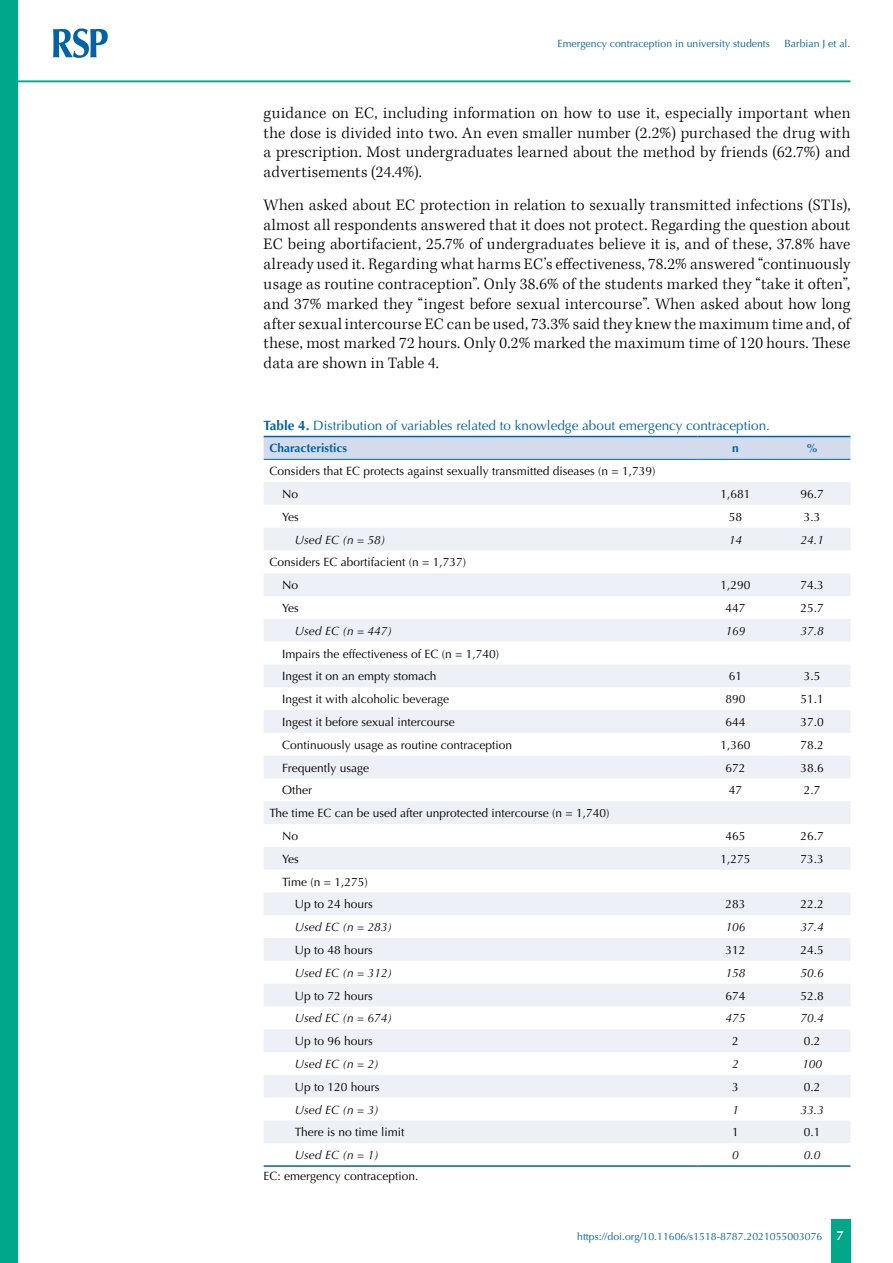
<style>
.page{position:relative;width:893px;height:1263px;background:#fff}
.page>*{position:absolute;margin:0;border:0;box-sizing:border-box;transform-origin:0 0}
.t1{font:300 16.5px/19.8px "Kepler Std";letter-spacing:.015em;color:#000;text-align:justify}
.t2{font:13.5px "Optima";color:#0063a7}
.t3{font:700 13.5px "Optima";color:#fff}
.t4{font:12px/22.8px "Optima";color:#000}
.t5{font:italic 12px "Optima";color:#000}
.t6{font:700 12px "Optima";color:#0063a7}
.t7{font:10.5px "Optima";color:#0063a7}
.s1{font-weight:700}
</style>
<div class="page">
<div style="left:831px;top:1220px;width:20px;height:43px;background:#00a788"></div>
<div style="left:0;top:0;width:18px;height:1263px;background:#00a788"></div>
<svg style="left:53px;top:28px;width:55px;height:30px"></svg>
<hr style="left:18px;top:80px;width:832px;height:2px;background:#00a788">
<svg style="left:264px;top:437px;width:586px;height:22px;background:#cfd8ea"></svg>
<svg style="left:264px;top:482px;width:586px;height:661px;fill:#eff1f7"></svg>
<hr style="left:264px;top:436px;width:433px;height:1px;background:#0063a7">
<hr style="left:697px;top:436px;width:77px;height:1px;background:#0063a7">
<hr style="left:774px;top:436px;width:76px;height:1px;background:#0063a7">
<hr style="left:264px;top:459px;width:433px;height:1px;background:#0063a7">
<hr style="left:697px;top:459px;width:77px;height:1px;background:#0063a7">
<hr style="left:774px;top:459px;width:76px;height:1px;background:#0063a7">
<hr style="left:264px;top:1165px;width:433px;height:2px;background:#0063a7">
<hr style="left:697px;top:1165px;width:77px;height:2px;background:#0063a7">
<hr style="left:774px;top:1165px;width:76px;height:2px;background:#0063a7">
<p class="t7" style="left:558px;top:37px;width:214px">Emergency contraception in university students</p>
<p class="t7" style="left:784px;top:37px;width:67px">Barbian J et al.</p>
<p class="t1" style="left:264px;top:103px;width:588px">guidance on EC, including information on how to use it, especially important when the dose is divided into two. An even smaller number (2.2%) purchased the drug with a prescription. Most undergraduates learned about the method by friends (62.7%) and advertisements (24.4%).</p>
<p class="t1" style="left:264px;top:195px;width:588px">When asked about EC protection in relation to sexually transmitted infections (STIs), almost all respondents answered that it does not protect. Regarding the question about EC being abortifacient, 25.7% of undergraduates believe it is, and of these, 37.8% have already used it. Regarding what harms EC’s effectiveness, 78.2% answered “continuously usage as routine contraception”. Only 38.6% of the students marked they “take it often”, and 37% marked they “ingest before sexual intercourse”. When asked about how long after sexual intercourse EC can be used, 73.3% said they knew the maximum time and, of these, most marked 72 hours. Only 0.2% marked the maximum time of 120 hours. These data are shown in Table 4.</p>
<p class="t2" style="left:264px;top:417px;width:508px"><span class="s1">Table 4.</span> Distribution of variables related to knowledge about emergency contraception.</p>
<p class="t6" style="left:269px;top:441px;width:79px">Characteristics</p>
<p class="t6" style="left:732px;top:441px;width:8px">n</p>
<p class="t6" style="left:806px;top:441px;width:13px">%</p>
<p class="t4" style="left:282px;top:460px;width:375px;text-indent:-13px">Considers that EC protects against sexually transmitted diseases (n = 1,739)<br>No</p>
<p class="t4" style="left:721px;top:483px;width:32px">1,681</p>
<p class="t4" style="left:800px;top:483px;width:25px">96.7</p>
<p class="t4" style="left:282px;top:505px;width:18px">Yes</p>
<p class="t4" style="left:729px;top:505px;width:15px">58</p>
<p class="t4" style="left:804px;top:505px;width:18px">3.3</p>
<p class="t5" style="left:295px;top:532px;width:92px">Used EC (n = 58)</p>
<p class="t5" style="left:729px;top:532px;width:15px">14</p>
<p class="t5" style="left:800px;top:532px;width:25px">24.1</p>
<p class="t4" style="left:282px;top:551px;width:185px;text-indent:-13px">Considers EC abortifacient (n = 1,737)<br>No</p>
<p class="t4" style="left:721px;top:574px;width:32px">1,290</p>
<p class="t4" style="left:800px;top:574px;width:25px">74.3</p>
<p class="t4" style="left:282px;top:597px;width:18px">Yes</p>
<p class="t4" style="left:726px;top:597px;width:22px">447</p>
<p class="t4" style="left:800px;top:597px;width:25px">25.7</p>
<p class="t5" style="left:295px;top:624px;width:99px">Used EC (n = 447)</p>
<p class="t5" style="left:726px;top:624px;width:22px">169</p>
<p class="t5" style="left:800px;top:624px;width:25px">37.8</p>
<p class="t4" style="left:282px;top:642px;width:219px">Impairs the effectiveness of EC (n = 1,740)<br>Ingest it on an empty stomach</p>
<p class="t4" style="left:729px;top:665px;width:15px">61</p>
<p class="t4" style="left:804px;top:665px;width:18px">3.5</p>
<p class="t4" style="left:282px;top:688px;width:169px">Ingest it with alcoholic beverage</p>
<p class="t4" style="left:726px;top:688px;width:22px">890</p>
<p class="t4" style="left:800px;top:688px;width:25px">51.1</p>
<p class="t4" style="left:282px;top:711px;width:174px">Ingest it before sexual intercourse</p>
<p class="t4" style="left:726px;top:711px;width:22px">644</p>
<p class="t4" style="left:800px;top:711px;width:25px">37.0</p>
<p class="t4" style="left:282px;top:733px;width:231px">Continuously usage as routine contraception</p>
<p class="t4" style="left:721px;top:733px;width:32px">1,360</p>
<p class="t4" style="left:800px;top:733px;width:25px">78.2</p>
<p class="t4" style="left:282px;top:756px;width:88px">Frequently usage</p>
<p class="t4" style="left:726px;top:756px;width:22px">672</p>
<p class="t4" style="left:800px;top:756px;width:25px">38.6</p>
<p class="t4" style="left:282px;top:779px;width:31px">Other</p>
<p class="t4" style="left:729px;top:779px;width:15px">47</p>
<p class="t4" style="left:804px;top:779px;width:18px">2.7</p>
<p class="t4" style="left:282px;top:802px;width:329px;text-indent:-13px">The time EC can be used after unprotected intercourse (n = 1,740)<br>No</p>
<p class="t4" style="left:726px;top:825px;width:22px">465</p>
<p class="t4" style="left:800px;top:825px;width:25px">26.7</p>
<p class="t4" style="left:282px;top:847px;width:18px">Yes</p>
<p class="t4" style="left:721px;top:847px;width:32px">1,275</p>
<p class="t4" style="left:800px;top:847px;width:25px">73.3</p>
<p class="t4" style="left:295px;top:870px;width:80px;text-indent:-13px">Time (n = 1,275)<br>Up to 24 hours</p>
<p class="t4" style="left:726px;top:893px;width:22px">283</p>
<p class="t4" style="left:800px;top:893px;width:25px">22.2</p>
<p class="t5" style="left:295px;top:920px;width:99px">Used EC (n = 283)</p>
<p class="t5" style="left:726px;top:920px;width:22px">106</p>
<p class="t5" style="left:800px;top:920px;width:25px">37.4</p>
<p class="t4" style="left:295px;top:939px;width:80px">Up to 48 hours</p>
<p class="t4" style="left:726px;top:939px;width:22px">312</p>
<p class="t4" style="left:800px;top:939px;width:25px">24.5</p>
<p class="t5" style="left:295px;top:966px;width:99px">Used EC (n = 312)</p>
<p class="t5" style="left:726px;top:966px;width:22px">158</p>
<p class="t5" style="left:800px;top:966px;width:25px">50.6</p>
<p class="t4" style="left:295px;top:984px;width:80px">Up to 72 hours</p>
<p class="t4" style="left:726px;top:984px;width:22px">674</p>
<p class="t4" style="left:800px;top:984px;width:25px">52.8</p>
<p class="t5" style="left:295px;top:1011px;width:99px">Used EC (n = 674)</p>
<p class="t5" style="left:726px;top:1011px;width:22px">475</p>
<p class="t5" style="left:800px;top:1011px;width:25px">70.4</p>
<p class="t4" style="left:295px;top:1030px;width:80px">Up to 96 hours</p>
<p class="t4" style="left:732px;top:1030px;width:8px">2</p>
<p class="t4" style="left:804px;top:1030px;width:18px">0.2</p>
<p class="t5" style="left:295px;top:1057px;width:86px">Used EC (n = 2)</p>
<p class="t5" style="left:732px;top:1057px;width:8px">2</p>
<p class="t5" style="left:802px;top:1057px;width:22px">100</p>
<p class="t4" style="left:295px;top:1075px;width:86px">Up to 120 hours</p>
<p class="t4" style="left:732px;top:1075px;width:8px">3</p>
<p class="t4" style="left:804px;top:1075px;width:18px">0.2</p>
<p class="t5" style="left:295px;top:1102px;width:86px">Used EC (n = 3)</p>
<p class="t5" style="left:732px;top:1102px;width:8px">1</p>
<p class="t5" style="left:800px;top:1102px;width:25px">33.3</p>
<p class="t4" style="left:295px;top:1121px;width:111px">There is no time limit</p>
<p class="t4" style="left:732px;top:1121px;width:8px">1</p>
<p class="t4" style="left:804px;top:1121px;width:18px">0.1</p>
<p class="t5" style="left:295px;top:1148px;width:86px">Used EC (n = 1)</p>
<p class="t5" style="left:732px;top:1148px;width:8px">0</p>
<p class="t5" style="left:804px;top:1148px;width:18px">0.0</p>
<p class="t4" style="left:264px;top:1164px;width:156px">EC: emergency contraception.</p>
<p class="t7" style="left:577px;top:1230px;width:247px">https://doi.org/10.11606/s1518-8787.2021055003076</p>
<p class="t3" style="left:836px;top:1227px;width:9px">7</p>
</div>
